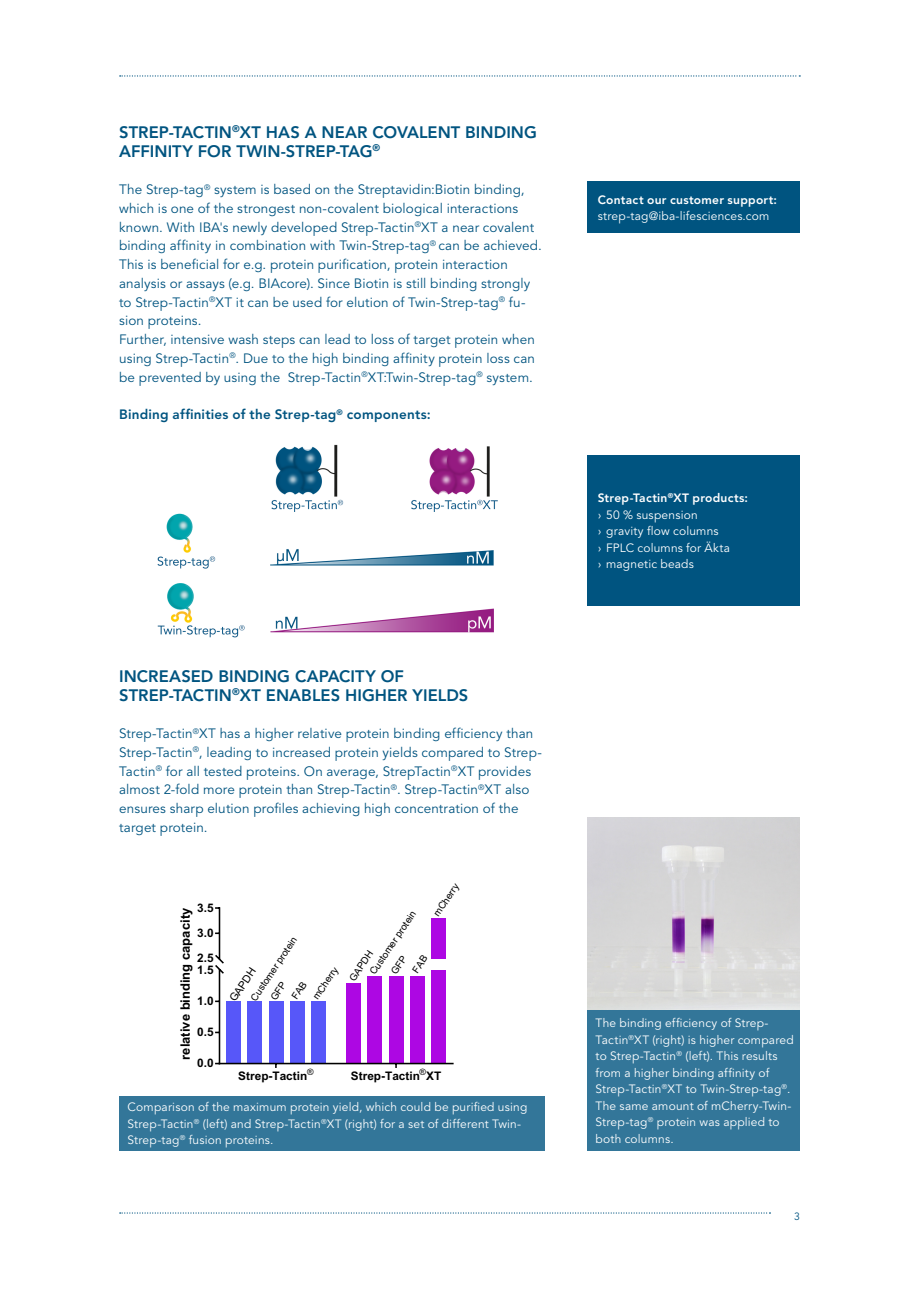
<style>
.page{position:relative;width:919px;height:1289px;background:#fff}
.page>*{position:absolute;margin:0;border:0;box-sizing:border-box;transform-origin:0 0}
.Absatz_Headline_119_12_5{font:800 16.5px/18.8px "Avenir LT Std";letter-spacing:.005em;color:#005480}
.Fließtext_9p_12_5{font:13.5px/18.8px "Avenir LT Std";letter-spacing:.01em;color:#005480}
.Subhead_1_9p_12_5{font:800 13.5px "Avenir LT Std";letter-spacing:.015em;color:#005480}
.t1{font:700 12.9px "Arial";color:#000}
.Bildtitel_8p_11{font:12px/16.5px "Avenir LT Std";letter-spacing:.015em;color:#fff}
.Infokästen_8p_11{font:800 12px "Avenir LT Std";letter-spacing:.02em;color:#fff}
.Infokästen_8p_11-2{font:12px "Avenir LT Std";letter-spacing:.015em;color:#fff}
.t2{font:700 11.85px "Arial";color:#000}
.t3{font:10.8px "Arial";color:#000}
.t4{font:10.5px "Avenir LT Std";color:#005480}
.t5{font:9.75px/16.4px "Arial";color:#000}
.t6{font:8.85px "Arial";color:#000}
</style>
<div class="page">
<svg style="left:120px;top:1212px;width:650px;height:1px"></svg>
<svg style="left:120px;top:75px;width:680px;height:2px"></svg>
<div style="left:226px;top:1001px;width:15px;height:62px;background:#5757f9"></div>
<div style="left:346px;top:982px;width:15px;height:81px;background:#ad07e3"></div>
<div style="left:248px;top:1001px;width:14px;height:62px;background:#5757f9"></div>
<div style="left:368px;top:976px;width:14px;height:87px;background:#ad07e3"></div>
<div style="left:269px;top:1001px;width:14px;height:62px;background:#5757f9"></div>
<div style="left:389px;top:976px;width:14px;height:87px;background:#ad07e3"></div>
<div style="left:290px;top:1001px;width:14px;height:62px;background:#5757f9"></div>
<div style="left:410px;top:976px;width:14px;height:87px;background:#ad07e3"></div>
<div style="left:311px;top:1001px;width:14px;height:62px;background:#5757f9"></div>
<div style="left:431px;top:970px;width:14px;height:93px;background:#ad07e3"></div>
<div style="left:431px;top:918px;width:14px;height:40px;background:#ad07e3"></div>
<hr style="left:219px;top:1062px;width:234px;height:2px;background:#000">
<svg style="left:215px;top:907px;width:10px;height:158px"></svg>
<img style="left:587px;top:817px;width:212px;height:192px">
<div style="left:587px;top:1010px;width:212px;height:140px;background:#337699"></div>
<div style="left:119px;top:1095px;width:425px;height:55px;background:#337699"></div>
<div style="left:587px;top:182px;width:212px;height:51px;background:#005480"></div>
<img style="left:157px;top:444px;width:341px;height:194px">
<div style="left:587px;top:455px;width:212px;height:151px;background:#005480"></div>
<p class="Absatz_Headline_119_12_5" style="left:119px;top:123px;width:419px">STREP-TACTIN<sup>®</sup>XT HAS A NEAR COVALENT BINDING<br>AFFINITY FOR TWIN-STREP-TAG<sup>®</sup></p>
<p class="Fließtext_9p_12_5" style="left:119px;top:180px;width:424px">The Strep-tag<sup>®</sup> system is based on the Streptavidin:Biotin binding, which is one of the strongest non-covalent biological interactions known. With IBA's newly developed Strep-Tactin<sup>®</sup>XT a near covalent binding affinity in combination with Twin-Strep-tag<sup>®</sup> can be achieved.<br>This is beneficial for e.g. protein purification, protein interaction analysis or assays (e.g. BIAcore). Since Biotin is still binding strongly to Strep-Tactin<sup>®</sup>XT it can be used for elution of Twin-Strep-tag<sup>®</sup> fu&shy;sion proteins.</p>
<p class="Fließtext_9p_12_5" style="left:119px;top:330px;width:417px;text-align:justify">Further, intensive wash steps can lead to loss of target protein when using Strep-Tactin<sup>®</sup>. Due to the high binding affinity protein loss can be prevented by using the Strep-Tactin<sup>®</sup>XT:Twin-Strep-tag<sup>®</sup> system.</p>
<p class="Subhead_1_9p_12_5" style="left:119px;top:406px;width:313px">Binding affinities of the Strep-tag<sup>®</sup> components:</p>
<p class="Absatz_Headline_119_12_5" style="left:119px;top:666px;width:286px">INCREASED BINDING CAPACITY OF</p>
<p class="Absatz_Headline_119_12_5" style="left:119px;top:685px;width:351px">STREP-TACTIN<sup>®</sup>XT ENABLES HIGHER YIELDS</p>
<p class="Fließtext_9p_12_5" style="left:119px;top:724px;width:424px">Strep-Tactin<sup>®</sup>XT has a higher relative protein binding efficiency than Strep-Tactin<sup>®</sup>, leading to increased protein yields compared to Strep-Tactin<sup>®</sup> for all tested proteins. On average, StrepTactin<sup>®</sup>XT provides almost 2-fold more protein than Strep-Tactin<sup>®</sup>. Strep-Tactin<sup>®</sup>XT also ensures sharp elution profiles achieving high concentration of the target protein.</p>
<p class="t2" style="left:197px;top:899px;width:18px">3.5</p>
<p class="t1" style="left:176px;top:1059px;width:153px;rotate:-90deg">relative binding capacity</p>
<p class="t2" style="left:197px;top:924px;width:18px">3.0</p>
<p class="t2" style="left:197px;top:949px;width:18px">2.5</p>
<p class="t2" style="left:197px;top:961px;width:18px">1.5</p>
<p class="t2" style="left:197px;top:992px;width:18px">1.0</p>
<p class="t2" style="left:197px;top:1023px;width:18px">0.5</p>
<p class="t2" style="left:197px;top:1054px;width:18px">0.0</p>
<p class="t5" style="left:252px;top:985px;width:65px;text-indent:-11px;rotate:-56deg">Customer protein<br>GFP</p>
<p class="t3" style="left:226px;top:996px;width:40px;rotate:-56deg">GAPDH</p>
<p class="t5" style="left:308px;top:993px;width:39px;rotate:-56deg">mCherry</p>
<p class="t5" style="left:429px;top:910px;width:39px;rotate:-56deg">mCherry</p>
<p class="t5" style="left:355px;top:962px;width:76px;line-height:13.2px;text-indent:-17px;rotate:-56deg">GAPDH<br>Customer protein</p>
<p class="t5" style="left:393px;top:957px;width:20px;line-height:17.1px;text-indent:-13px;rotate:-56deg">GFP<br>FAB</p>
<p class="t6" style="left:307px;top:1065px;width:8px">®</p>
<p class="t2" style="left:238px;top:1067px;width:71px">Strep-Tactin</p>
<p class="t6" style="left:419px;top:1065px;width:8px">®</p>
<p class="t2" style="left:426px;top:1067px;width:17px">XT</p>
<p class="t2" style="left:351px;top:1067px;width:71px">Strep-Tactin</p>
<p class="Bildtitel_8p_11" style="left:128px;top:1099px;width:401px">Comparison of the maximum protein yield, which could be purified using<br>Strep-Tactin<sup>®</sup> (left) and Strep-Tactin<sup>®</sup>XT (right) for a set of different Twin-<br>Strep-tag<sup>®</sup> fusion proteins.</p>
<p class="Infokästen_8p_11" style="left:597px;top:192px;width:181px">Contact our customer support:</p>
<p class="Infokästen_8p_11-2" style="left:597px;top:209px;width:173px">strep-tag@iba-lifesciences.com</p>
<p class="Infokästen_8p_11" style="left:597px;top:491px;width:152px">Strep-Tactin<sup>®</sup>XT products:</p>
<p class="Bildtitel_8p_11" style="left:597px;top:506px;width:101px">› 50 % suspension</p>
<p class="Bildtitel_8p_11" style="left:597px;top:523px;width:122px">› gravity flow columns</p>
<p class="Bildtitel_8p_11" style="left:597px;top:539px;width:134px">› FPLC columns for Äkta</p>
<p class="Bildtitel_8p_11" style="left:597px;top:556px;width:98px">› magnetic beads</p>
<p class="Bildtitel_8p_11" style="left:595px;top:1015px;width:199px">The binding efficiency of Strep-<br>Tactin<sup>®</sup>XT (right) is higher compared to Strep-Tactin<sup>®</sup> (left). This results from a higher binding affinity of<br>Strep-Tactin<sup>®</sup>XT to Twin-Strep-tag<sup>®</sup>.<br>The same amount of mCherry-Twin-<br>Strep-tag<sup>®</sup> protein was applied to both columns.</p>
<p class="t4" style="left:794px;top:1210px;width:7px">3</p>
</div>
